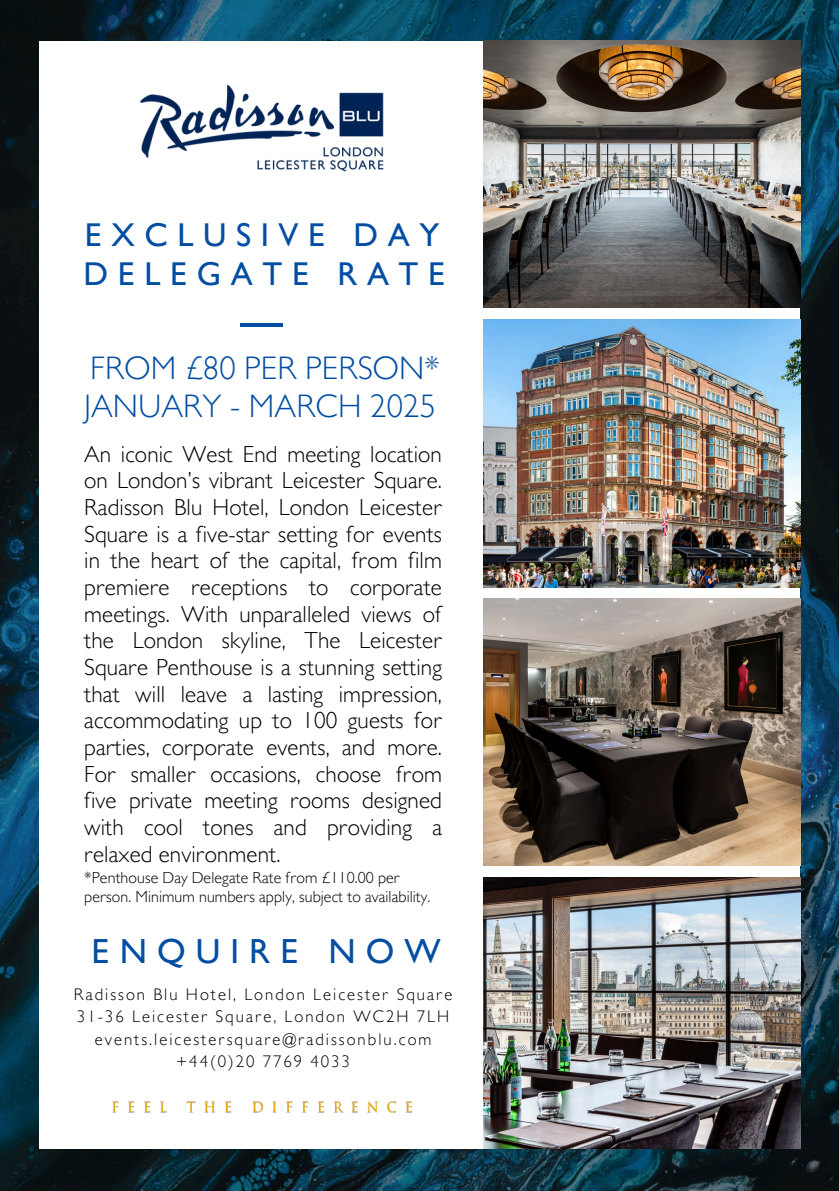
<style>
.page{position:relative;width:839px;height:1191px;background:#fff}
.page>*{position:absolute;margin:0;border:0;box-sizing:border-box;transform-origin:0 0}
.t1{font:500 34.8px "Gill Sans MT Std";letter-spacing:.29em;color:#034ea2}
.t2{font:500 33px "Gill Sans MT Std";letter-spacing:.29em;color:#034ea2}
.t3{font:300 32.6px "Gill Sans MT Std";letter-spacing:.005em;color:#034ea2}
.t4{font:300 23.2px/26.6px "Gill Sans MT Std";letter-spacing:.005em;color:#000;text-align:justify}
.t5{font:300 16.8px "Gill Sans MT Std";letter-spacing:.12em;color:#000}
.t6{font:300 16px/18.6px "Gill Sans MT Std";letter-spacing:.005em;color:#000}
</style>
<div class="page">
<img style="left:0;top:0;width:838px;height:1191px">
<div style="left:40px;top:42px;width:759px;height:1107px;background:#fff"></div>
<hr style="left:240px;top:323px;width:43px;height:4px;background:#034ea2">
<img style="left:140px;top:84px;width:244px;height:88px">
<img style="left:483px;top:40px;width:317px;height:267px">
<img style="left:483px;top:319px;width:317px;height:269px">
<img style="left:113px;top:1102px;width:298px;height:10px">
<img style="left:483px;top:599px;width:317px;height:267px">
<img style="left:483px;top:877px;width:317px;height:272px">
<svg style="left:615px;top:524px;width:35px;height:8px"></svg>
<h2 class="t2" style="left:85px;top:224px;width:356px">EXCLUSIVE DAY</h2>
<h3 class="t2" style="left:83px;top:263px;width:363px">DELEGATE RATE</h3>
<p class="t3" style="left:90px;top:357px;width:351px">FROM £80 PER PERSON*</p>
<p class="t3" style="left:84px;top:395px;width:353px">JANUARY - MARCH 2025</p>
<p class="t4" style="left:84px;top:444px;width:359px">An iconic West End meeting location on London’s vibrant Leicester Square.<br>Radisson Blu Hotel, London Leicester Square is a five-star setting for events in the heart of the capital, from film premiere receptions to corporate meetings. With unparalleled views of the London skyline, The Leicester Square Penthouse is a stunning setting that will leave a lasting impression, accommodating up to 100 guests for parties, corporate events, and more.<br>For smaller occasions, choose from five private meeting rooms designed with cool tones and providing a relaxed environment.</p>
<p class="t6" style="left:84px;top:871px;width:348px">*Penthouse Day Delegate Rate from £110.00 per person. Minimum numbers apply, subject to availability.</p>
<p class="t1" style="left:92px;top:939px;width:350px">ENQUIRE NOW</p>
<h1 class="t5" style="left:74px;top:988px;width:380px">Radisson Blu Hotel, London Leicester Square</h1>
<p class="t5" style="left:77px;top:1011px;width:374px">31-36 Leicester Square, London WC2H 7LH</p>
<p class="t5" style="left:95px;top:1033px;width:338px">events.leicestersquare@radissonblu.com</p>
<p class="t5" style="left:176px;top:1056px;width:175px">+44(0)20 7769 4033</p>
</div>
